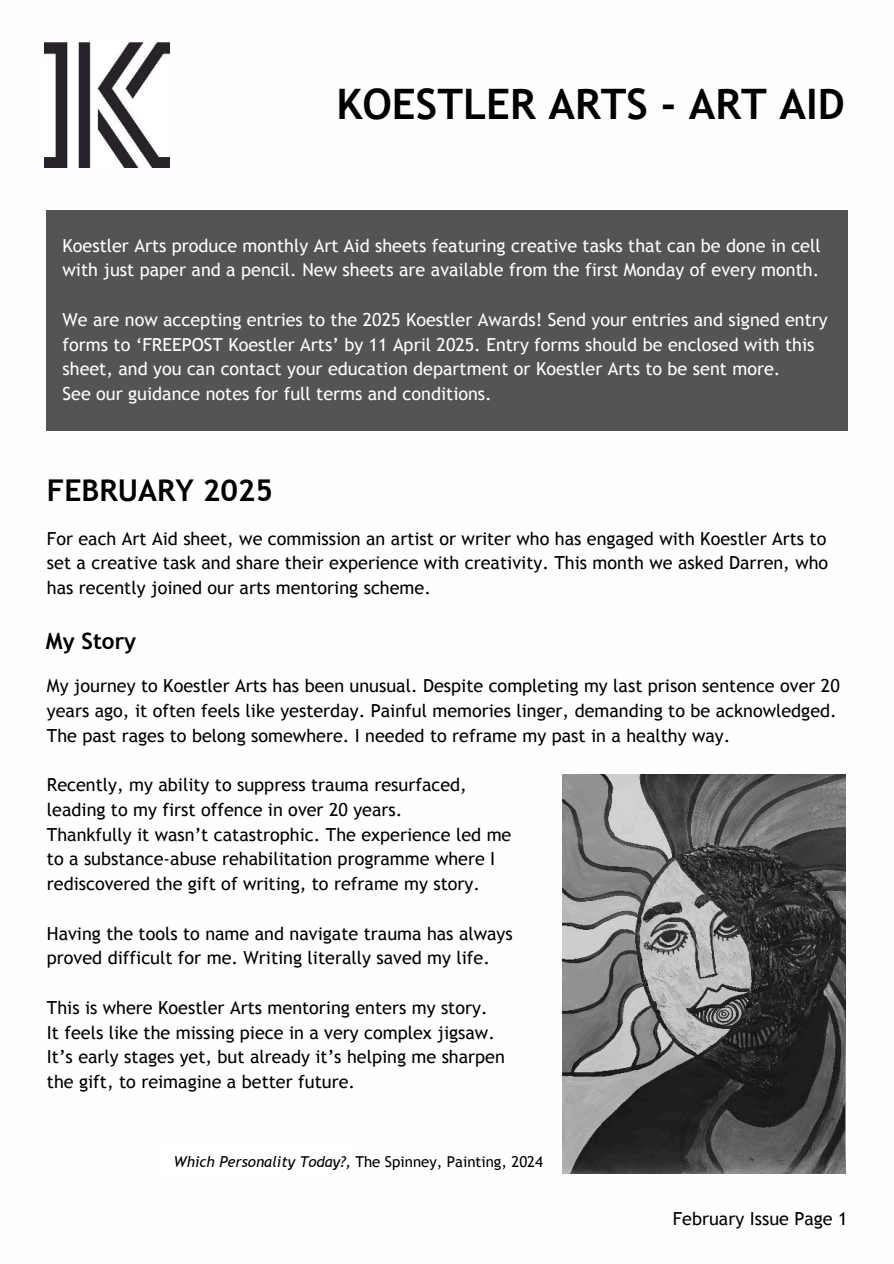
<style>
.page{position:relative;width:894px;height:1264px;background:#fff}
.page>*{position:absolute;margin:0;border:0;box-sizing:border-box;transform-origin:0 0}
.t1{font:700 42px "Trebuchet MS";color:#000}
.t2{font:700 30px "Trebuchet MS";color:#000}
.t3{font:700 22.5px "Trebuchet MS";color:#000}
.t4{font:18px/24.8px "Trebuchet MS";color:#000}
.t5{font:18px/24.8px "Trebuchet MS";color:#fefefe}
.t6{font:15px "Trebuchet MS";color:#000}
</style>
<div class="page">
<img style="left:45px;top:43px;width:125px;height:125px">
<div style="left:46px;top:210px;width:801px;height:221px;background:#545454"></div>
<img style="left:562px;top:774px;width:283px;height:399px">
<h1 class="t1" style="left:336px;top:78px;width:509px">KOESTLER ARTS - ART AID</h1>
<p class="t5" style="left:63px;top:233px;width:759px">Koestler Arts produce monthly Art Aid sheets featuring creative tasks that can be done in cell with just paper and a pencil. New sheets are available from the first Monday of every month.</p>
<p class="t5" style="left:63px;top:307px;width:766px">We are now accepting entries to the 2025 Koestler Awards! Send your entries and signed entry forms to ‘FREEPOST Koestler Arts’ by 11 April 2025. Entry forms should be enclosed with this sheet, and you can contact your education department or Koestler Arts to be sent more.<br>See our guidance notes for full terms and conditions.</p>
<h2 class="t2" style="left:47px;top:471px;width:228px">FEBRUARY 2025</h2>
<p class="t4" style="left:47px;top:526px;width:782px;text-align:justify">For each Art Aid sheet, we commission an artist or writer who has engaged with Koestler Arts to set a creative task and share their experience with creativity. This month we asked Darren, who has recently joined our arts mentoring scheme.</p>
<p class="t3" style="left:46px;top:626px;width:92px">My Story</p>
<p class="t4" style="left:47px;top:673px;width:794px">My journey to Koestler Arts has been unusual. Despite completing my last prison sentence over 20 years ago, it often feels like yesterday. Painful memories linger, demanding to be acknowledged.<br>The past rages to belong somewhere. I needed to reframe my past in a healthy way.</p>
<p class="t4" style="left:47px;top:772px;width:466px">Recently, my ability to suppress trauma resurfaced, leading to my first offence in over 20 years.<br>Thankfully it wasn’t catastrophic. The experience led me to a substance-abuse rehabilitation programme where I rediscovered the gift of writing, to reframe my story.</p>
<p class="t4" style="left:47px;top:921px;width:467px">Having the tools to name and navigate trauma has always proved difficult for me. Writing literally saved my life.</p>
<p class="t4" style="left:47px;top:995px;width:459px">This is where Koestler Arts mentoring enters my story.<br>It feels like the missing piece in a very complex jigsaw.<br>It’s early stages yet, but already it’s helping me sharpen the gift, to reimagine a better future.</p>
<p class="t6" style="left:175px;top:1152px;width:369px">Which Personality Today?, The Spinney, Painting, 2024</p>
<p class="t4" style="left:672px;top:1206px;width:176px">February Issue Page 1</p>
</div>
